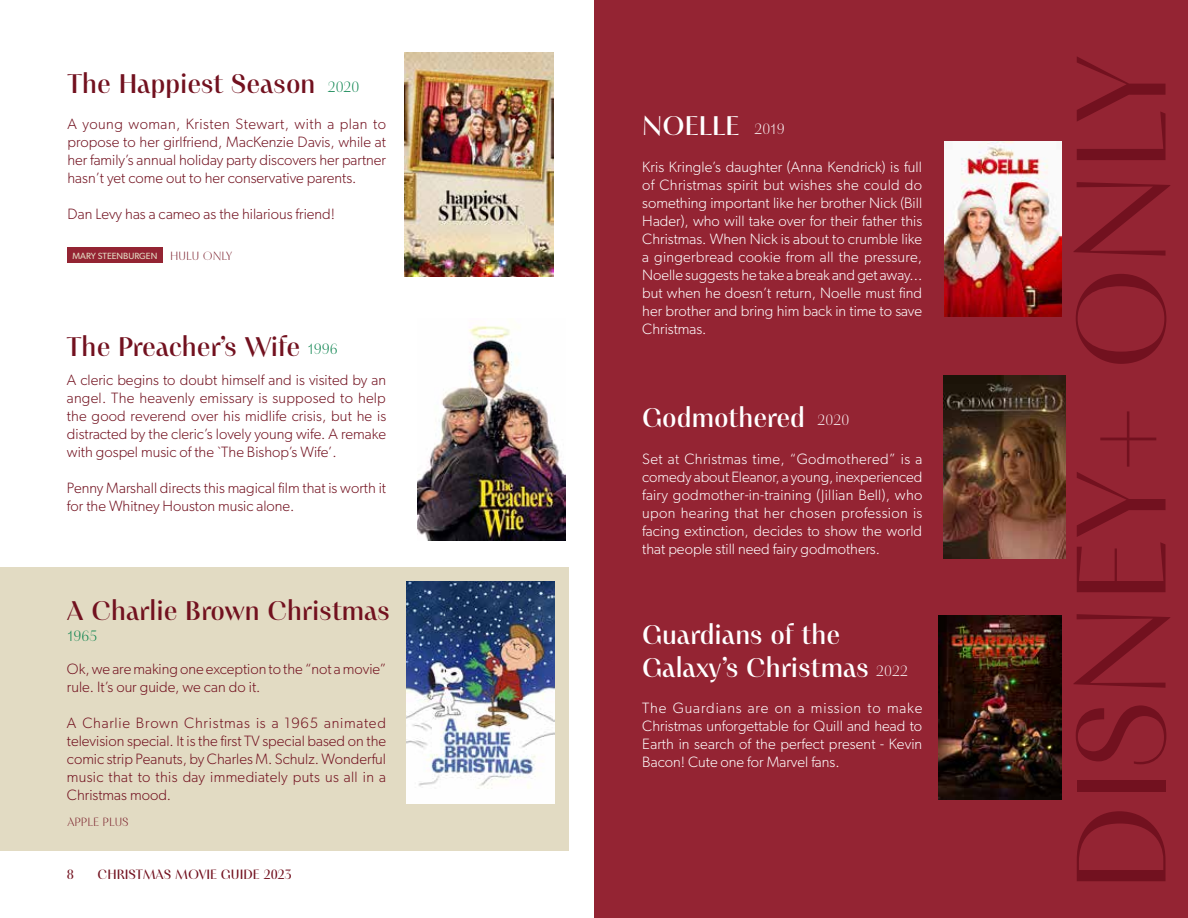
<style>
.page{position:relative;width:1188px;height:918px;background:#fff}
.page>*{position:absolute;margin:0;border:0;box-sizing:border-box;transform-origin:0 0}
.t1{font:300 127.5px "PF Marlet Display";color:#72111f}
.t2{font:500 27px "PF Marlet Display";color:#72111f}
.t3{font:500 27px/32.4px "PF Marlet Display";color:#fff}
.t4{font:300 15px/18px "Gibson";color:#72111f;text-align:justify}
.t5{font:300 15px/18px "Gibson";color:#fff;text-align:justify}
.t6{font:100 15px "PF Marlet Display";color:#007e47}
.t7{font:100 15px "PF Marlet Display";color:#fff}
.t8{font:13.5px "PF Marlet Display";color:#72111f}
.t9{font:100 12px "PF Marlet Display";color:#72111f}
.t10{font:9px "Gibson";color:#e2dbc3}
</style>
<div class="page">
<div style="left:594px;top:1px;width:594px;height:917px;background:#942433"></div>
<div style="left:68px;top:248px;width:95px;height:15px;background:#942433"></div>
<div style="left:0;top:567px;width:568px;height:283px;background:#e2dbc3"></div>
<img style="left:945px;top:141px;width:117px;height:176px">
<img style="left:943px;top:376px;width:122px;height:183px">
<img style="left:938px;top:616px;width:123px;height:184px">
<img style="left:417px;top:326px;width:148px;height:214px">
<img style="left:404px;top:52px;width:149px;height:224px">
<img style="left:406px;top:582px;width:148px;height:222px">
<h2 class="t2" style="left:68px;top:66px;width:249px">The Happiest Season</h2>
<p class="t4" style="left:68px;top:115px;width:320px">A young woman, Kristen Stewart, with a plan to propose to her girlfriend, MacKenzie Davis, while at her family’s annual holiday party discovers her partner hasn’t yet come out to her conservative parents.</p>
<p class="t4" style="left:68px;top:205px;width:269px">Dan Levy has a cameo as the hilarious friend!</p>
<p class="t9" style="left:170px;top:248px;width:63px">HULU ONLY</p>
<p class="t6" style="left:328px;top:77px;width:33px">2020</p>
<p class="t10" style="left:73px;top:250px;width:86px">MARY STEENBURGEN</p>
<h2 class="t2" style="left:67px;top:330px;width:235px">The Preacher’s Wife</h2>
<p class="t4" style="left:67px;top:371px;width:321px">A cleric begins to doubt himself and is visited by an angel. The heavenly emissary is supposed to help the good reverend over his midlife crisis, but he is distracted by the cleric’s lovely young wife. A remake with gospel music of the `The Bishop’s Wife’.</p>
<p class="t4" style="left:67px;top:479px;width:321px">Penny Marshall directs this magical film that is worth it for the Whitney Houston music alone.</p>
<p class="t6" style="left:308px;top:340px;width:31px">1996</p>
<h2 class="t2" style="left:67px;top:593px;width:325px">A Charlie Brown Christmas</h2>
<p class="t6" style="left:68px;top:627px;width:31px">1965</p>
<p class="t4" style="left:67px;top:660px;width:321px">Ok, we are making one exception to the “not a movie” rule. It’s our guide, we can do it.</p>
<p class="t4" style="left:67px;top:714px;width:321px">A Charlie Brown Christmas is a 1965 animated television special. It is the first TV special based on the comic strip Peanuts, by Charles M. Schulz. Wonderful music that to this day immediately puts us all in a Christmas mood.</p>
<p class="t9" style="left:68px;top:815px;width:63px">APPLE PLUS</p>
<p class="t8" style="left:67px;top:865px;width:9px">8</p>
<p class="t8" style="left:98px;top:865px;width:196px">CHRISTMAS MOVIE GUIDE 2023</p>
<h2 class="t3" style="left:642px;top:110px;width:99px">NOELLE</h2>
<p class="t5" style="left:642px;top:157px;width:282px">Kris Kringle’s daughter (Anna Kendrick) is full of Christmas spirit but wishes she could do something important like her brother Nick (Bill Hader), who will take over for their father this Christmas. When Nick is about to crumble like a gingerbread cookie from all the pressure, Noelle suggests he take a break and get away... but when he doesn’t return, Noelle must find her brother and bring him back in time to save Christmas.</p>
<p class="t7" style="left:755px;top:120px;width:31px">2019</p>
<h2 class="t3" style="left:642px;top:402px;width:164px">Godmothered</h2>
<p class="t5" style="left:642px;top:450px;width:282px">Set at Christmas time, “Godmothered” is a comedy about Eleanor, a young, inexperienced fairy godmother-in-training (Jillian Bell), who upon hearing that her chosen profession is facing extinction, decides to show the world that people still need fairy godmothers.</p>
<p class="t7" style="left:817px;top:410px;width:33px">2020</p>
<h2 class="t3" style="left:642px;top:619px;width:228px">Guardians of the<br>Galaxy’s Christmas</h2>
<p class="t5" style="left:642px;top:699px;width:282px">The Guardians are on a mission to make Christmas unforgettable for Quill and head to Earth in search of the perfect present - Kevin Bacon! Cute one for Marvel fans.</p>
<p class="t7" style="left:876px;top:661px;width:33px">2022</p>
<h1 class="t1" style="left:1041px;top:893px;width:839px;rotate:-90deg">DISNEY+ ONLY</h1>
</div>
